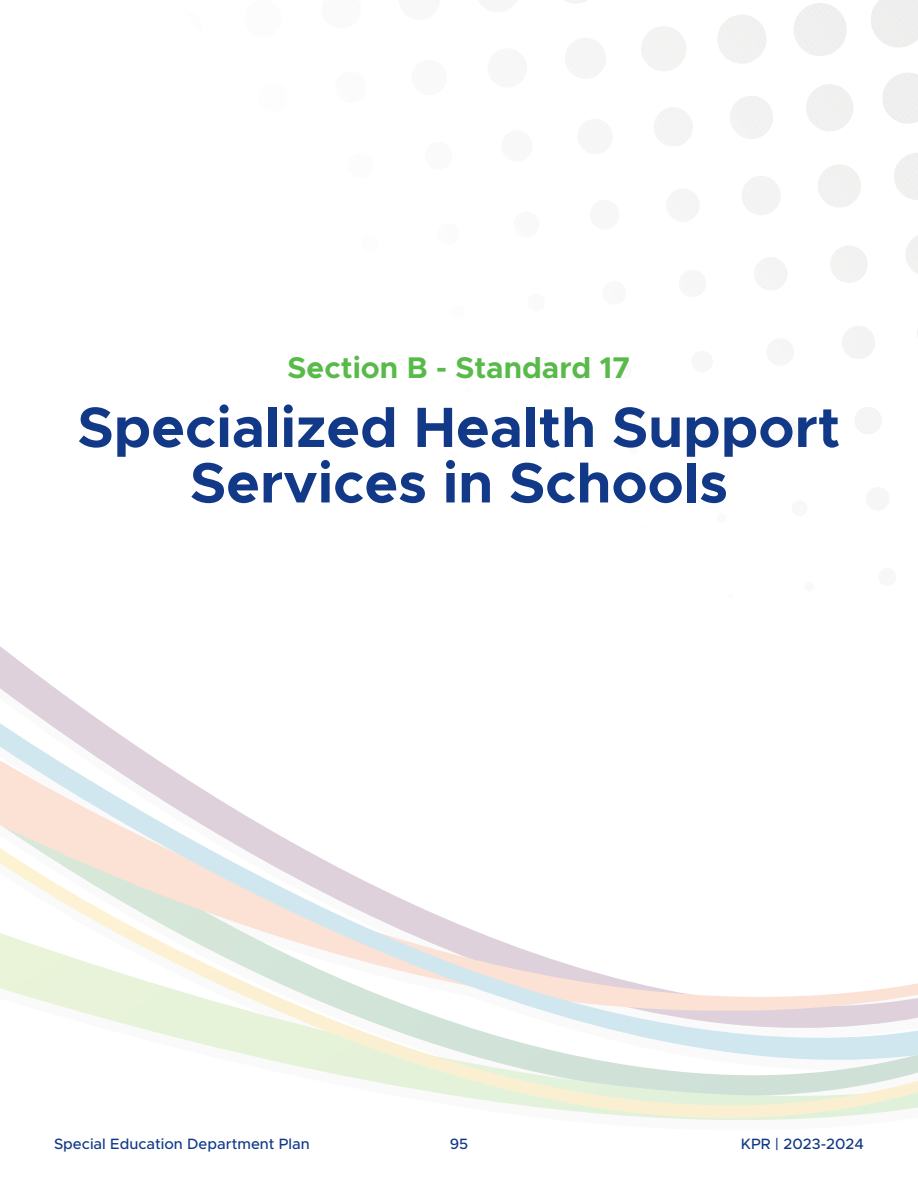
<style>
.page{position:relative;width:918px;height:1188px;background:#fff}
.page>*{position:absolute;margin:0;border:0;box-sizing:border-box;transform-origin:0 0}
.Section-Header-blue{font:700 57px/55.5px "Metropolis";color:#123988;text-align:center}
.Section-header-green{font:700 30px "Metropolis";color:#58ba49}
.t1{font:500 15px "Metropolis";color:#123988}
</style>
<div class="page">
<svg style="left:298px;top:1066px;width:620px;height:54px"></svg>
<svg style="left:0;top:646px;width:918px;height:420px"></svg>
<svg style="left:572px;top:38px;width:34px;height:38px"></svg>
<svg style="left:565px;top:0;width:22px;height:3px"></svg>
<svg style="left:679px;top:189px;width:20px;height:24px"></svg>
<svg style="left:654px;top:108px;width:39px;height:38px"></svg>
<svg style="left:641px;top:26px;width:45px;height:45px"></svg>
<svg style="left:755px;top:257px;width:32px;height:33px"></svg>
<svg style="left:742px;top:176px;width:39px;height:39px"></svg>
<svg style="left:730px;top:96px;width:43px;height:43px"></svg>
<svg style="left:718px;top:15px;width:48px;height:49px"></svg>
<svg style="left:855px;top:407px;width:26px;height:27px"></svg>
<svg style="left:842px;top:326px;width:33px;height:33px"></svg>
<svg style="left:831px;top:246px;width:36px;height:37px"></svg>
<svg style="left:818px;top:165px;width:43px;height:42px"></svg>
<svg style="left:806px;top:84px;width:47px;height:47px"></svg>
<svg style="left:794px;top:3px;width:53px;height:53px"></svg>
<svg style="left:906px;top:235px;width:12px;height:39px"></svg>
<svg style="left:894px;top:153px;width:24px;height:47px"></svg>
<svg style="left:883px;top:73px;width:35px;height:51px"></svg>
<svg style="left:871px;top:0;width:47px;height:47px"></svg>
<p class="Section-header-green" style="left:288px;top:349px;width:344px">Section B - Standard 17</p>
<p class="Section-Header-blue" style="left:78px;top:400px;width:764px">Specialized Health Support<br>Services in Schools</p>
<p class="t1" style="left:54px;top:1134px;width:257px">Special Education Department Plan</p>
<p class="t1" style="left:450px;top:1134px;width:20px">95</p>
<p class="t1" style="left:741px;top:1134px;width:125px">KPR | 2023-2024</p>
</div>
